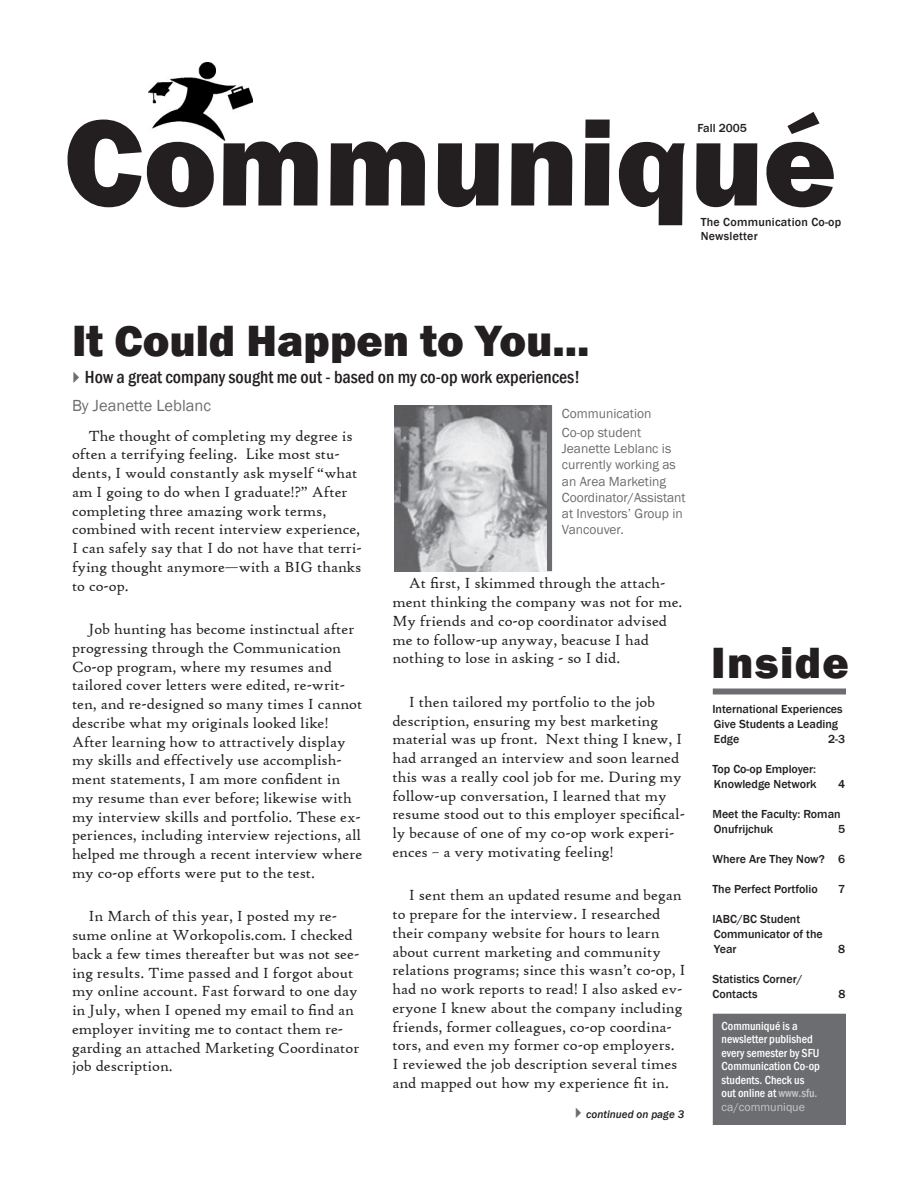
<style>
.page{position:relative;width:918px;height:1188px;background:#fff}
.page>*{position:absolute;margin:0;border:0;box-sizing:border-box;transform-origin:0 0}
.t1{font:italic 800 126px "Franklin Gothic";color:#231f20}
.t2{font:800 45px "Franklin Gothic";color:#231f20}
.t3{font:500 condensed 18px "Franklin Gothic";color:#231f20}
.t4{font:16.5px "Franklin Gothic";color:#6c6d70}
.t5{font:15.75px/18.8px "High Tower Text";color:#231f20}
.t6{font:13.5px/16.2px "Franklin Gothic";color:#6c6d70}
.t7{font:500 12px/15px "Franklin Gothic";color:#231f20}
.t8{font:500 condensed 12px/13.5px "Franklin Gothic";color:#fff}
.t9{font:500 12px/14.4px "Franklin Gothic";letter-spacing:.02em;color:#231f20}
.t10{font:italic 500 11.25px "Franklin Gothic";color:#231f20}
.s1{color:#6c6d70}
.s2{color:#c7c8ca}
.s3{font-weight:400;font-stretch:normal;color:#c7c8ca}
</style>
<div class="page">
<img style="left:148px;top:62px;width:105px;height:78px">
<div style="left:713px;top:688px;width:133px;height:6px;background:#6c6d70"></div>
<div style="left:714px;top:1014px;width:131px;height:110px;background:#6c6d70"></div>
<div style="left:713px;top:1014px;width:133px;height:111px;border:2px solid #6c6d70"></div>
<div style="left:546px;top:405px;width:6px;height:166px;background:#6c6d70"></div>
<img style="left:394px;top:405px;width:153px;height:166px">
<h1 class="t1" style="left:69px;top:81px;width:801px">Communiqué</h1>
<p class="t7" style="left:698px;top:121px;width:51px">Fall 2005</p>
<p class="t9" style="left:701px;top:215px;width:142px">The Communication Co-op<br>Newsletter</p>
<h2 class="t2" style="left:72px;top:311px;width:519px">It Could Happen to You...</h2>
<p class="t3" style="left:67px;top:365px;width:515px"><span class="s1">✔</span>How a great company sought me out - based on my co-op work experiences!</p>
<p class="t4" style="left:72px;top:395px;width:141px">By Jeanette Leblanc</p>
<p class="t6" style="left:562px;top:404px;width:91px;line-height:19.2px">Communication<br>Co-op student</p>
<p class="t6" style="left:562px;top:441px;width:125px">Jeanette Leblanc is currently working as an Area Marketing<br>Coordinator/Assistant at Investors’ Group in<br>Vancouver.</p>
<p class="t5" style="left:72px;top:426px;width:291px;text-indent:16px">The thought of completing my degree is often a terrifying feeling. Like most stu&shy;dents, I would constantly ask myself “what am I going to do when I graduate!?” After completing three amazing work terms, combined with recent interview experience, I can safely say that I do not have that terri&shy;fying thought anymore—with a BIG thanks to co-op.</p>
<p class="t5" style="left:72px;top:620px;width:292px;text-indent:17px">Job hunting has become instinctual after progressing through the Communication Co-op program, where my resumes and tailored cover letters were edited, re-writ&shy;ten, and re-designed so many times I cannot describe what my originals looked like!<br>After learning how to attractively display my skills and effectively use accomplish&shy;ment statements, I am more confident in my resume than ever before; likewise with my interview skills and portfolio. These ex&shy;periences, including interview rejections, all helped me through a recent interview where my co-op efforts were put to the test.</p>
<p class="t5" style="left:72px;top:907px;width:289px;text-indent:16px">In March of this year, I posted my re&shy;sume online at Workopolis.com. I checked back a few times thereafter but was not see&shy;ing results. Time passed and I forgot about my online account. Fast forward to one day in July, when I opened my email to find an employer inviting me to contact them re&shy;garding an attached Marketing Coordinator job description.</p>
<p class="t5" style="left:392px;top:574px;width:292px;text-indent:16px">At first, I skimmed through the attach&shy;ment thinking the company was not for me.<br>My friends and co-op coordinator advised me to follow-up anyway, beacuse I had nothing to lose in asking - so I did.</p>
<p class="t5" style="left:392px;top:693px;width:294px;text-indent:16px">I then tailored my portfolio to the job description, ensuring my best marketing material was up front. Next thing I knew, I had arranged an interview and soon learned this was a really cool job for me. During my follow-up conversation, I learned that my resume stood out to this employer specifical&shy;ly because of one of my co-op work experi&shy;ences – a very motivating feeling!</p>
<p class="t5" style="left:392px;top:886px;width:295px;text-indent:16px">I sent them an updated resume and began to prepare for the interview. I researched their company website for hours to learn about current marketing and community relations programs; since this wasn’t co-op, I had no work reports to read! I also asked ev&shy;eryone I knew about the company including friends, former colleagues, co-op coordina&shy;tors, and even my former co-op employers.<br>I reviewed the job description several times and mapped out how my experience fit in.</p>
<p class="t10" style="left:570px;top:1107px;width:116px"><span class="s1">✔</span>continued on page 3</p>
<h2 class="t2" style="left:711px;top:634px;width:139px">Inside</h2>
<p class="t7" style="left:712px;top:702px;width:132px">International Experiences<br>Give Students a Leading<br>Edge</p>
<p class="t7" style="left:828px;top:732px;width:18px">2-3</p>
<p class="t7" style="left:712px;top:762px;width:105px">Top Co-op Employer:<br>Knowledge Network</p>
<p class="t7" style="left:838px;top:777px;width:9px">4</p>
<p class="t7" style="left:712px;top:807px;width:130px">Meet the Faculty: Roman<br>Onufrijchuk</p>
<p class="t7" style="left:838px;top:822px;width:9px">5</p>
<p class="t7" style="left:712px;top:852px;width:134px">Where Are They Now? 6</p>
<p class="t7" style="left:712px;top:882px;width:107px">The Perfect Portfolio</p>
<p class="t7" style="left:838px;top:882px;width:9px">7</p>
<p class="t7" style="left:712px;top:912px;width:112px">IABC/BC Student<br>Communicator of the<br>Year</p>
<p class="t7" style="left:838px;top:942px;width:9px">8</p>
<p class="t7" style="left:712px;top:972px;width:92px">Statistics Corner/<br>Contacts</p>
<p class="t8" style="left:722px;top:1019px;width:100px">Communiqué is a newsletter published every semester by SFU<br>Communication Co-op students. Check us out online at <span class="s2">www.sfu. </span><span class="s3">ca/communique</span></p>
<p class="t7" style="left:838px;top:987px;width:9px">8</p>
</div>
